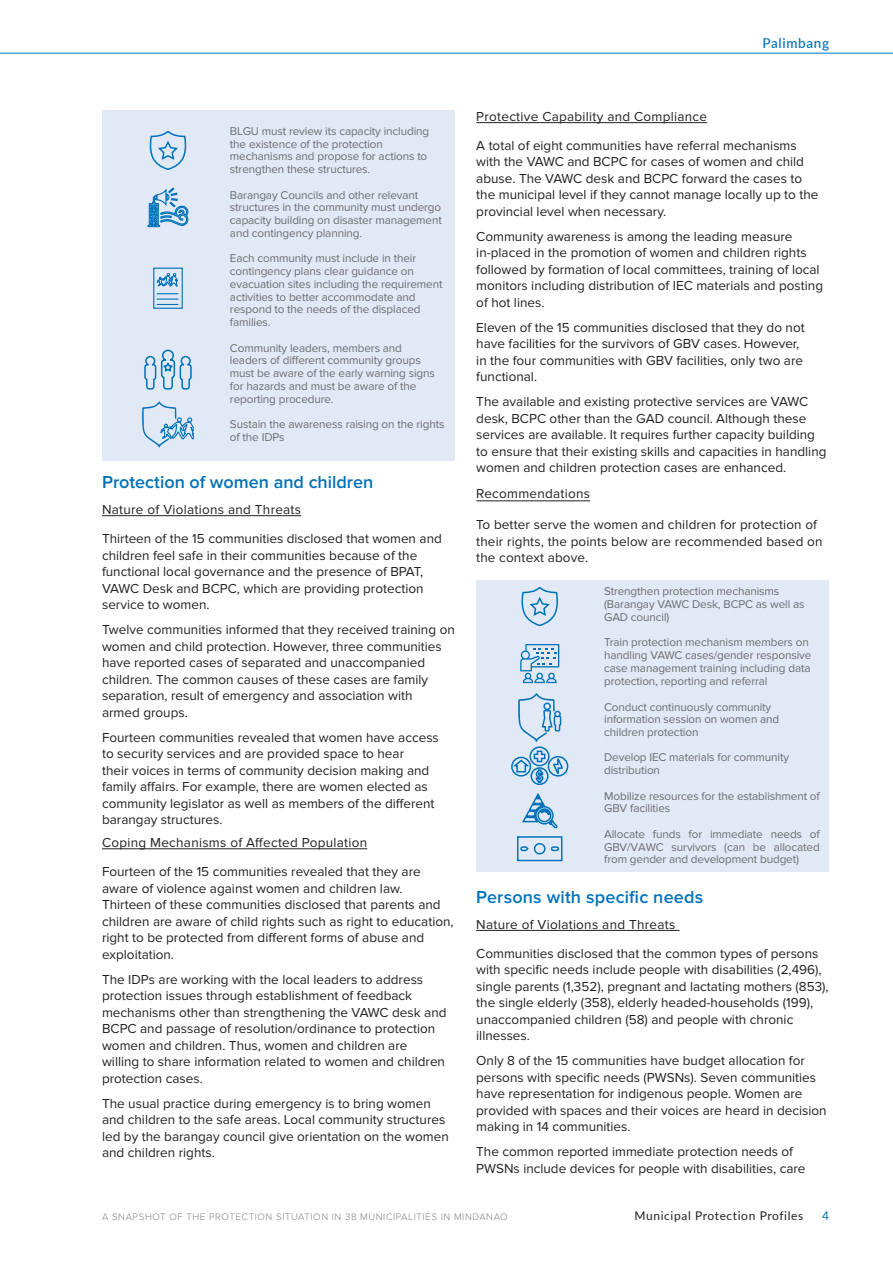
<style>
.page{position:relative;width:893px;height:1263px;background:#fff}
.page>*{position:absolute;margin:0;border:0;box-sizing:border-box;transform-origin:0 0}
.t1{font:600 18px "Proxima Nova";color:#0072b9}
.t2{font:600 18px "Proxima Nova";letter-spacing:.01em;color:#0072bc}
.t3{font:13.5px/16.5px "Proxima Nova";color:#231f20}
.t4{font:13.5px "Proxima Nova";letter-spacing:.02em;color:#231f20}
.t5{font:500 13.5px "Lato";letter-spacing:.05em;color:#0072bc}
.t6{font:12px "Lato";letter-spacing:.05em;color:#231f20}
.t7{font:12px "Lato";color:#0072b9}
.t8{font:11.7px/12.8px "Proxima Nova";letter-spacing:-.01em;color:#6c6d70}
.t9{font:300 9.75px "Proxima Nova";letter-spacing:.06em;color:#808285}
</style>
<div class="page">
<div style="left:102px;top:110px;width:353px;height:351px;background:#e1e9f6"></div>
<div style="left:476px;top:580px;width:353px;height:291px;background:#e1e9f6"></div>
<hr style="left:102px;top:515px;width:199px;height:1px;background:#231f20">
<hr style="left:476px;top:122px;width:231px;height:1px;background:#231f20">
<hr style="left:102px;top:848px;width:265px;height:1px;background:#231f20">
<hr style="left:476px;top:501px;width:114px;height:1px;background:#231f20">
<hr style="left:0;top:53px;width:893px;height:1px;background:#0072bc">
<svg style="left:150px;top:130px;width:37px;height:40px"></svg>
<svg style="left:147px;top:187px;width:42px;height:41px"></svg>
<svg style="left:153px;top:267px;width:30px;height:42px"></svg>
<svg style="left:144px;top:349px;width:48px;height:41px"></svg>
<svg style="left:142px;top:401px;width:52px;height:46px"></svg>
<svg style="left:522px;top:587px;width:36px;height:40px"></svg>
<svg style="left:520px;top:644px;width:39px;height:39px"></svg>
<svg style="left:511px;top:693px;width:58px;height:169px"></svg>
<hr style="left:476px;top:930px;width:203px;height:1px;background:#231f20">
<p class="t5" style="left:762px;top:33px;width:68px">Palimbang</p>
<p class="t8" style="left:230px;top:125px;width:201px">BLGU must review its capacity including the existence of the protection mechanisms and propose for actions to strengthen these structures.</p>
<p class="t8" style="left:230px;top:188px;width:213px">Barangay Councils and other relevant structures in the community must undergo capacity building on disaster management and contingency planning.</p>
<p class="t8" style="left:230px;top:252px;width:214px">Each community must include in their contingency plans clear guidance on evacuation sites including the requirement activities to better accommodate and respond to the needs of the displaced families.</p>
<p class="t8" style="left:230px;top:341px;width:207px">Community leaders, members and leaders of different community groups must be aware of the early warning signs for hazards and must be aware of the reporting procedure.</p>
<p class="t8" style="left:230px;top:418px;width:216px">Sustain the awareness raising on the rights of the IDPs</p>
<h1 class="t1" style="left:102px;top:472px;width:273px">Protection of women and children</h1>
<p class="t4" style="left:102px;top:502px;width:201px">Nature of Violations and Threats</p>
<p class="t3" style="left:102px;top:530px;width:341px">Thirteen of the 15 communities disclosed that women and children feel safe in their communities because of the functional local governance and the presence of BPAT, VAWC Desk and BCPC, which are providing protection service to women.</p>
<p class="t3" style="left:102px;top:621px;width:354px">Twelve communities informed that they received training on women and child protection. However, three communities have reported cases of separated and unaccompanied children. The common causes of these cases are family separation, result of emergency and association with<br>armed groups.</p>
<p class="t3" style="left:102px;top:729px;width:338px">Fourteen communities revealed that women have access to security services and are provided space to hear<br>their voices in terms of community decision making and family affairs. For example, there are women elected as community legislator as well as members of the different barangay structures.</p>
<p class="t4" style="left:102px;top:835px;width:267px">Coping Mechanisms of Affected Population</p>
<p class="t3" style="left:102px;top:863px;width:353px">Fourteen of the 15 communities revealed that they are aware of violence against women and children law.<br>Thirteen of these communities disclosed that parents and children are aware of child rights such as right to education, right to be protected from different forms of abuse and exploitation.</p>
<p class="t3" style="left:102px;top:971px;width:346px">The IDPs are working with the local leaders to address protection issues through establishment of feedback mechanisms other than strengthening the VAWC desk and BCPC and passage of resolution/ordinance to protection women and children. Thus, women and children are willing to share information related to women and children protection cases.</p>
<p class="t3" style="left:102px;top:1095px;width:348px">The usual practice during emergency is to bring women and children to the safe areas. Local community structures led by the barangay council give orientation on the women and children rights.</p>
<p class="t4" style="left:476px;top:109px;width:232px">Protective Capability and Compliance</p>
<p class="t3" style="left:476px;top:137px;width:344px">A total of eight communities have referral mechanisms with the VAWC and BCPC for cases of women and child abuse. The VAWC desk and BCPC forward the cases to the municipal level if they cannot manage locally up to the provincial level when necessary.</p>
<p class="t3" style="left:476px;top:228px;width:348px">Community awareness is among the leading measure in-placed in the promotion of women and children rights followed by formation of local committees, training of local monitors including distribution of IEC materials and posting of hot lines.</p>
<p class="t3" style="left:476px;top:319px;width:330px">Eleven of the 15 communities disclosed that they do not have facilities for the survivors of GBV cases. However, in the four communities with GBV facilities, only two are functional.</p>
<p class="t3" style="left:476px;top:394px;width:352px">The available and existing protective services are VAWC desk, BCPC other than the GAD council. Although these services are available. It requires further capacity building to ensure that their existing skills and capacities in handling women and children protection cases are enhanced.</p>
<p class="t4" style="left:476px;top:486px;width:115px">Recommendations</p>
<p class="t3" style="left:476px;top:517px;width:348px">To better serve the women and children for protection of their rights, the points below are recommended based on the context above.</p>
<p class="t8" style="left:604px;top:585px;width:202px">Strengthen protection mechanisms (Barangay VAWC Desk, BCPC as well as<br>GAD council)</p>
<p class="t8" style="left:604px;top:636px;width:209px">Train protection mechanism members on handling VAWC cases/gender responsive case management training including data protection, reporting and referral</p>
<p class="t8" style="left:604px;top:701px;width:177px">Conduct continuously community information session on women and children protection</p>
<p class="t8" style="left:604px;top:751px;width:186px">Develop IEC materials for community distribution</p>
<p class="t8" style="left:604px;top:789px;width:217px">Mobilize resources for the establishment of<br>GBV facilities</p>
<p class="t8" style="left:604px;top:828px;width:217px;text-align:justify">Allocate funds for immediate needs of GBV/VAWC survivors (can be allocated from gender and development budget)</p>
<h1 class="t2" style="left:476px;top:886px;width:228px">Persons with specific needs</h1>
<p class="t4" style="left:476px;top:916px;width:201px">Nature of Violations and Threats</p>
<p class="t3" style="left:476px;top:945px;width:354px">Communities disclosed that the common types of persons with specific needs include people with disabilities (2,496), single parents (1,352), pregnant and lactating mothers (853), the single elderly (358), elderly headed-households (199), unaccompanied children (58) and people with chronic illnesses.</p>
<p class="t3" style="left:476px;top:1053px;width:352px">Only 8 of the 15 communities have budget allocation for persons with specific needs (PWSNs). Seven communities have representation for indigenous people. Women are provided with spaces and their voices are heard in decision making in 14 communities.</p>
<p class="t3" style="left:476px;top:1144px;width:331px">The common reported immediate protection needs of<br>PWSNs include devices for people with disabilities, care</p>
<p class="t9" style="left:102px;top:1211px;width:407px">A SNAPSHOT OF THE PROTECTION SITUATION IN 38 MUNICIPALITIES IN MINDANAO</p>
<p class="t6" style="left:635px;top:1207px;width:170px">Municipal Protection Profiles</p>
<p class="t7" style="left:822px;top:1207px;width:8px">4</p>
</div>
